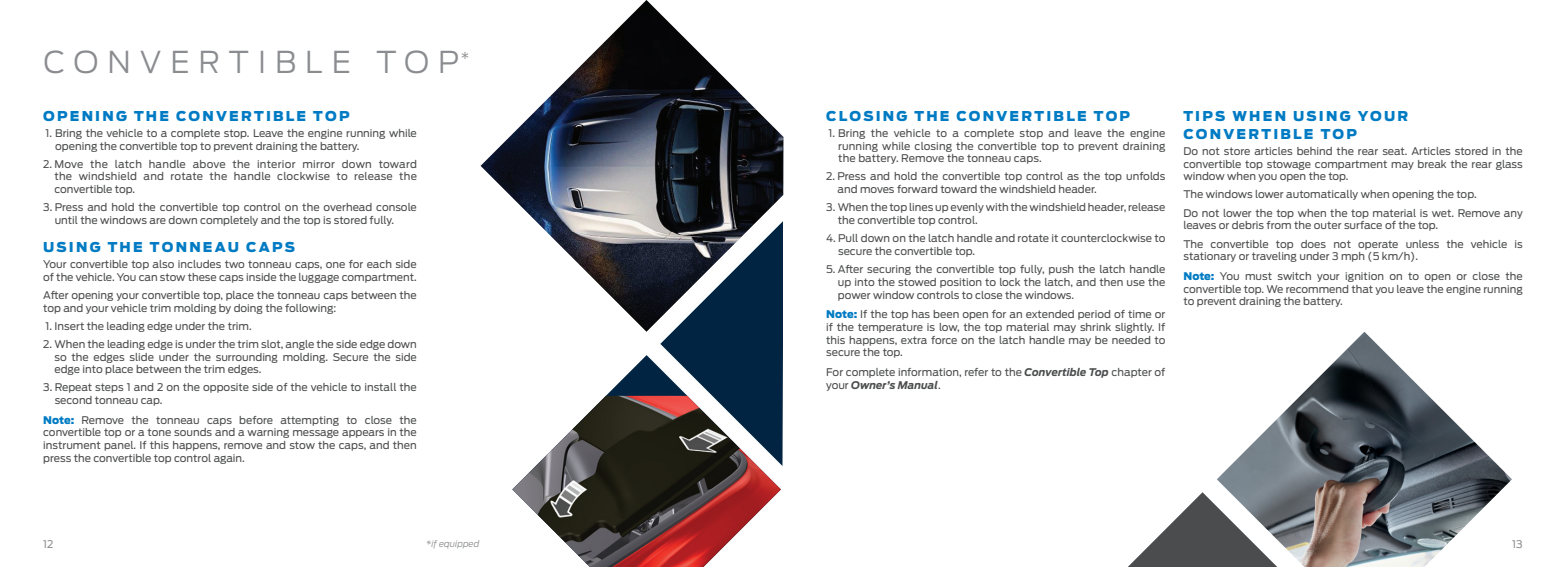
<style>
.page{position:relative;width:1566px;height:567px;background:#fff}
.page>*{position:absolute;margin:0;border:0;box-sizing:border-box;transform-origin:0 0}
.t1{font:300 30px "Ford Antenna";letter-spacing:.3em;color:#8a8c8f}
.F_subhead{font:900 13.5px/18px "Ford Antenna";letter-spacing:.165em;color:#007bc3}
.Body{font:10.5px/12.8px "Ford Antenna";color:#4b4c4d}
.t2{font:10.5px "Ford Antenna";color:#8a8c8f}
.F_body{font:italic 300 9px "Ford Antenna";color:#8a8c8f}
.s1{font-weight:900;color:#007bc3}
.s2{font-weight:700;font-style:italic}
</style>
<div class="page">
<img style="left:1217px;top:332px;width:295px;height:235px">
<svg style="left:660px;top:332px;width:123px;height:134px;background:#0e304c"></svg>
<svg style="left:605px;top:355px;width:176px;height:41px;fill:#002442"></svg>
<img style="left:512px;top:396px;width:269px;height:171px">
<img style="left:481px;top:0;width:302px;height:332px">
<svg style="left:1128px;top:492px;width:149px;height:75px"></svg>
<p class="t1" style="left:43px;top:37px;width:427px">CONVERTIBLE TOP<sup>*</sup></p>
<p class="F_subhead" style="left:43px;top:106px;width:308px">OPENING THE CONVERTIBLE TOP</p>
<p class="Body" style="left:55px;top:125px;width:363px;text-indent:-10px">1. Bring the vehicle to a complete stop. Leave the engine running while opening the convertible top to prevent draining the battery.</p>
<p class="Body" style="left:55px;top:156px;width:364px;text-align:justify;text-indent:-11px">2. Move the latch handle above the interior mirror down toward the windshield and rotate the handle clockwise to release the convertible top.</p>
<p class="Body" style="left:55px;top:200px;width:364px;text-indent:-11px">3. Press and hold the convertible top control on the overhead console until the windows are down completely and the top is stored fully.</p>
<p class="F_subhead" style="left:43px;top:237px;width:253px">USING THE TONNEAU CAPS</p>
<p class="Body" style="left:43px;top:256px;width:375px">Your convertible top also includes two tonneau caps, one for each side of the vehicle. You can stow these caps inside the luggage compartment.</p>
<p class="Body" style="left:43px;top:287px;width:375px">After opening your convertible top, place the tonneau caps between the top and your vehicle trim molding by doing the following:</p>
<p class="Body" style="left:46px;top:318px;width:208px">1. Insert the leading edge under the trim.</p>
<p class="Body" style="left:55px;top:336px;width:364px;text-align:justify;text-indent:-11px">2. When the leading edge is under the trim slot, angle the side edge down so the edges slide under the surrounding molding. Secure the side edge into place between the trim edges.</p>
<p class="Body" style="left:55px;top:380px;width:364px;text-indent:-11px">3. Repeat steps 1 and 2 on the opposite side of the vehicle to install the second tonneau cap.</p>
<p class="Body" style="left:43px;top:412px;width:375px;text-align:justify"><span class="s1">Note:</span> Remove the tonneau caps before attempting to close the convertible top or a tone sounds and a warning message appears in the instrument panel. If this happens, remove and stow the caps, and then press the convertible top control again.</p>
<p class="F_subhead" style="left:826px;top:106px;width:306px">CLOSING THE CONVERTIBLE TOP</p>
<p class="Body" style="left:838px;top:125px;width:329px;text-align:justify;text-indent:-10px">1. Bring the vehicle to a complete stop and leave the engine running while closing the convertible top to prevent draining the battery. Remove the tonneau caps.</p>
<p class="Body" style="left:838px;top:169px;width:329px;text-indent:-11px">2. Press and hold the convertible top control as the top unfolds and moves forward toward the windshield header.</p>
<p class="Body" style="left:838px;top:200px;width:329px;text-indent:-11px">3. When the top lines up evenly with the windshield header, release the convertible top control.</p>
<p class="Body" style="left:838px;top:231px;width:329px;text-indent:-12px">4. Pull down on the latch handle and rotate it counterclockwise to secure the convertible top.</p>
<p class="Body" style="left:838px;top:262px;width:329px;text-align:justify;text-indent:-12px">5. After securing the convertible top fully, push the latch handle up into the stowed position to lock the latch, and then use the power window controls to close the windows.</p>
<p class="Body" style="left:826px;top:307px;width:341px;text-align:justify"><span class="s1">Note:</span> If the top has been open for an extended period of time or if the temperature is low, the top material may shrink slightly. If this happens, extra force on the latch handle may be needed to secure the top.</p>
<p class="Body" style="left:826px;top:365px;width:341px">For complete information, refer to the <span class="s2">Convertible Top</span> chapter of your <span class="s2">Owner’s Manual</span>.</p>
<p class="F_subhead" style="left:1184px;top:106px;width:226px">TIPS WHEN USING YOUR<br>CONVERTIBLE TOP</p>
<p class="Body" style="left:1184px;top:143px;width:341px;text-align:justify">Do not store articles behind the rear seat. Articles stored in the convertible top stowage compartment may break the rear glass window when you open the top.</p>
<p class="Body" style="left:1184px;top:187px;width:295px">The windows lower automatically when opening the top.</p>
<p class="Body" style="left:1184px;top:205px;width:341px">Do not lower the top when the top material is wet. Remove any leaves or debris from the outer surface of the top.</p>
<p class="Body" style="left:1184px;top:236px;width:341px">The convertible top does not operate unless the vehicle is stationary or traveling under 3 mph (5 km/h).</p>
<p class="Body" style="left:1184px;top:268px;width:341px;text-align:justify"><span class="s1">Note:</span> You must switch your ignition on to open or close the convertible top. We recommend that you leave the engine running to prevent draining the battery.</p>
<p class="t2" style="left:43px;top:535px;width:12px">12</p>
<p class="F_body" style="left:426px;top:536px;width:55px">*if equipped</p>
<p class="t2" style="left:1512px;top:536px;width:12px">13</p>
</div>
